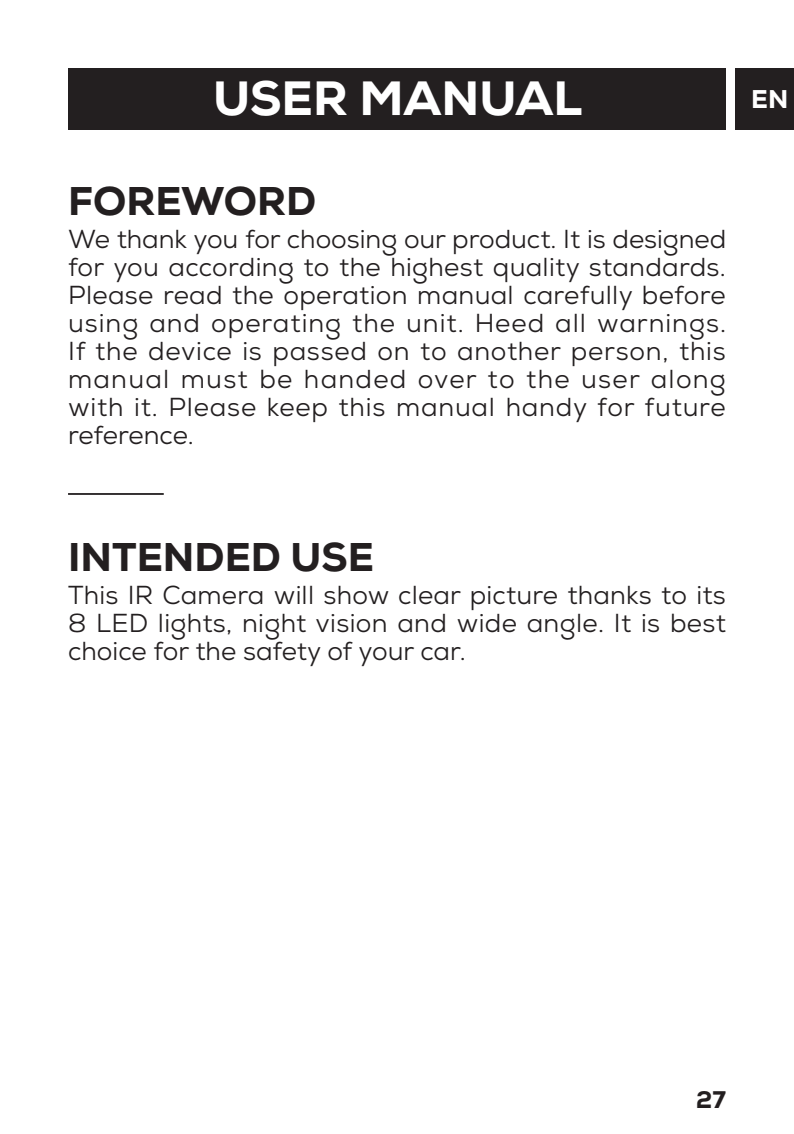
<style>
.page{position:relative;width:794px;height:1134px;background:#fff}
.page>*{position:absolute;margin:0;border:0;box-sizing:border-box;transform-origin:0 0}
.t1{font:800 48px "Nexa";color:#fff}
.t2{font:800 40px "Nexa";color:#231f20}
.t3{font:26px/28px "Nexa";letter-spacing:.015em;color:#231f20;text-align:justify}
.t4{font:800 25.6px "Nexa";color:#fff}
.t5{font:800 24px "Nexa";color:#231f20}
</style>
<div class="page">
<div style="left:735px;top:68px;width:59px;height:61px;background:#231f20"></div>
<div style="left:68px;top:68px;width:658px;height:61px;background:#231f20"></div>
<hr style="left:68px;top:493px;width:96px;height:2px;background:#231f20">
<h1 class="t1" style="left:213px;top:68px;width:370px">USER MANUAL</h1>
<p class="t4" style="left:751px;top:82px;width:39px">EN</p>
<h2 class="t2" style="left:68px;top:175px;width:250px">FOREWORD</h2>
<p class="t3" style="left:68px;top:225px;width:660px">We thank you for choosing our product. It is designed for you according to the highest quality standards.<br>Please read the operation manual carefully before using and operating the unit. Heed all warnings.<br>If the device is passed on to another person, this manual must be handed over to the user along with it. Please keep this manual handy for future reference.</p>
<h2 class="t2" style="left:68px;top:531px;width:307px">INTENDED USE</h2>
<p class="t3" style="left:68px;top:581px;width:659px">This IR Camera will show clear picture thanks to its 8 LED lights, night vision and wide angle. It is best choice for the safety of your car.</p>
<p class="t5" style="left:696px;top:1085px;width:31px">27</p>
</div>
